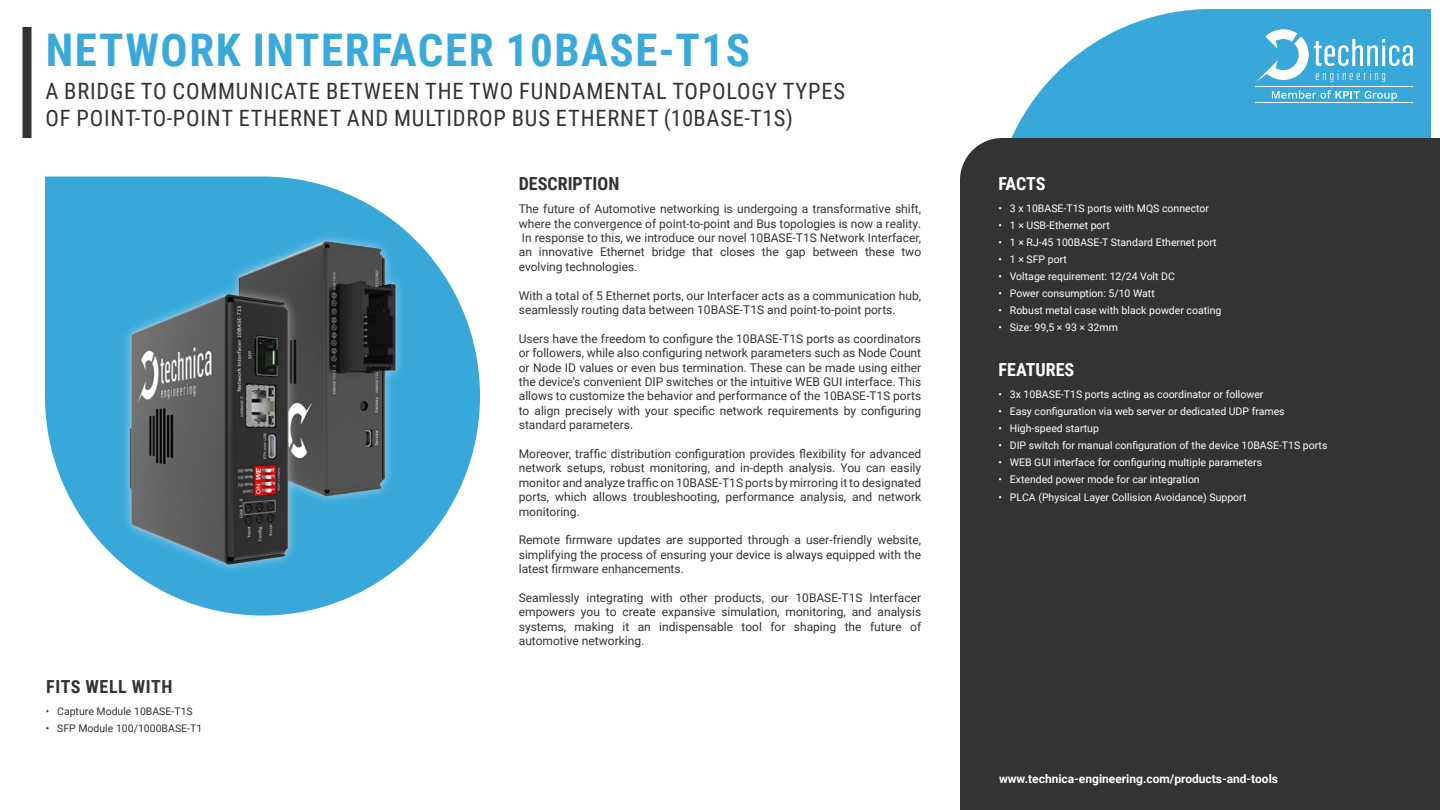
<style>
.page{position:relative;width:1440px;height:810px;background:#fff}
.page>*{position:absolute;margin:0;border:0;box-sizing:border-box;transform-origin:0 0}
.Title1{font:700 45px "Roboto Condensed";letter-spacing:.035em;color:#39a9dc}
.Slogen{font:22.5px/27px "Roboto Condensed";letter-spacing:.035em;color:#333}
.Title2_White{font:700 18px "Roboto Condensed";color:#fff}
.Title2_Gray{font:700 18px "Roboto Condensed";letter-spacing:.035em;color:#333}
.Title2_Gray-2{font:700 18px "Roboto Condensed";color:#333}
.Bread_Gray{font:12px/14.4px "Roboto";color:#333;text-align:justify}
.Bread_white{font:700 12px "Roboto";color:#fff}
.t1{font:10.5px "Roboto";color:#fff}
.t2{font:10.5px "Roboto";color:#333}
</style>
<div class="page">
<svg style="left:1011px;top:9px;width:420px;height:129px;fill:#38a8db"></svg>
<div style="left:22px;top:27px;width:10px;height:111px;background:#333"></div>
<div style="left:960px;top:138px;width:480px;height:672px;background:#333"></div>
<img style="left:46px;top:177px;width:434px;height:435px">
<hr style="left:1256px;top:86px;width:157px;height:1px;background:#fff">
<hr style="left:1256px;top:102px;width:157px;height:1px;background:#fff">
<svg style="left:1272px;top:90px;width:125px;height:11px"></svg>
<svg style="left:1256px;top:29px;width:157px;height:53px"></svg>
<p class="Title1" style="left:46px;top:18px;width:706px">NETWORK INTERFACER 10BASE-T1S</p>
<p class="Slogen" style="left:45px;top:76px;width:801px">A BRIDGE TO COMMUNICATE BETWEEN THE TWO FUNDAMENTAL TOPOLOGY TYPES<br>OF POINT-TO-POINT ETHERNET AND MULTIDROP BUS ETHERNET (10BASE-T1S)</p>
<p class="Title2_Gray" style="left:46px;top:674px;width:128px">FITS WELL WITH</p>
<p class="t2" style="left:46px;top:704px;width:148px">• Capture Module 10BASE-T1S</p>
<p class="t2" style="left:46px;top:721px;width:158px">• SFP Module 100/1000BASE-T1</p>
<p class="Title2_Gray-2" style="left:519px;top:171px;width:102px">DESCRIPTION</p>
<p class="Bread_Gray" style="left:519px;top:201px;width:404px">The future of Automotive networking is undergoing a transformative shift, where the convergence of point-to-point and Bus topologies is now a reality.<br>In response to this, we introduce our novel 10BASE-T1S Network Interfacer, an innovative Ethernet bridge that closes the gap between these two evolving technologies.</p>
<p class="Bread_Gray" style="left:519px;top:288px;width:404px">With a total of 5 Ethernet ports, our Interfacer acts as a communication hub, seamlessly routing data between 10BASE-T1S and point-to-point ports.</p>
<p class="Bread_Gray" style="left:519px;top:331px;width:404px">Users have the freedom to configure the 10BASE-T1S ports as coordinators or followers, while also configuring network parameters such as Node Count or Node ID values or even bus termination. These can be made using either the device’s convenient DIP switches or the intuitive WEB GUI interface. This allows to customize the behavior and performance of the 10BASE-T1S ports to align precisely with your specific network requirements by configuring standard parameters.</p>
<p class="Bread_Gray" style="left:519px;top:446px;width:404px">Moreover, traffic distribution configuration provides flexibility for advanced network setups, robust monitoring, and in-depth analysis. You can easily monitor and analyze traffic on 10BASE-T1S ports by mirroring it to designated ports, which allows troubleshooting, performance analysis, and network monitoring.</p>
<p class="Bread_Gray" style="left:519px;top:532px;width:404px">Remote firmware updates are supported through a user-friendly website, simplifying the process of ensuring your device is always equipped with the latest firmware enhancements.</p>
<p class="Bread_Gray" style="left:519px;top:590px;width:404px">Seamlessly integrating with other products, our 10BASE-T1S Interfacer empowers you to create expansive simulation, monitoring, and analysis systems, making it an indispensable tool for shaping the future of automotive networking.</p>
<p class="Title2_White" style="left:999px;top:171px;width:48px">FACTS</p>
<p class="t1" style="left:999px;top:201px;width:212px">• 3 x 10BASE-T1S ports with MQS connector</p>
<p class="t1" style="left:999px;top:218px;width:113px">• 1 × USB-Ethernet port</p>
<p class="t1" style="left:999px;top:235px;width:219px">• 1 × RJ-45 100BASE-T Standard Ethernet port</p>
<p class="t1" style="left:999px;top:252px;width:70px">• 1 × SFP port</p>
<p class="t1" style="left:999px;top:269px;width:178px">• Voltage requirement: 12/24 Volt DC</p>
<p class="t1" style="left:999px;top:286px;width:158px">• Power consumption: 5/10 Watt</p>
<p class="t1" style="left:999px;top:303px;width:224px">• Robust metal case with black powder coating</p>
<p class="t1" style="left:999px;top:320px;width:121px">• Size: 99,5 × 93 × 32mm</p>
<p class="Title2_White" style="left:999px;top:357px;width:77px">FEATURES</p>
<p class="t1" style="left:999px;top:387px;width:266px">• 3x 10BASE-T1S ports acting as coordinator or follower</p>
<p class="t1" style="left:999px;top:404px;width:288px">• Easy configuration via web server or dedicated UDP frames</p>
<p class="t1" style="left:999px;top:421px;width:102px">• High-speed startup</p>
<p class="t1" style="left:999px;top:438px;width:330px">• DIP switch for manual configuration of the device 10BASE-T1S ports</p>
<p class="t1" style="left:999px;top:455px;width:265px">• WEB GUI interface for configuring multiple parameters</p>
<p class="t1" style="left:999px;top:472px;width:203px">• Extended power mode for car integration</p>
<p class="t1" style="left:999px;top:489px;width:249px">• PLCA (Physical Layer Collision Avoidance) Support</p>
<p class="Bread_white" style="left:999px;top:770px;width:281px">www.technica-engineering.com/products-and-tools</p>
</div>
